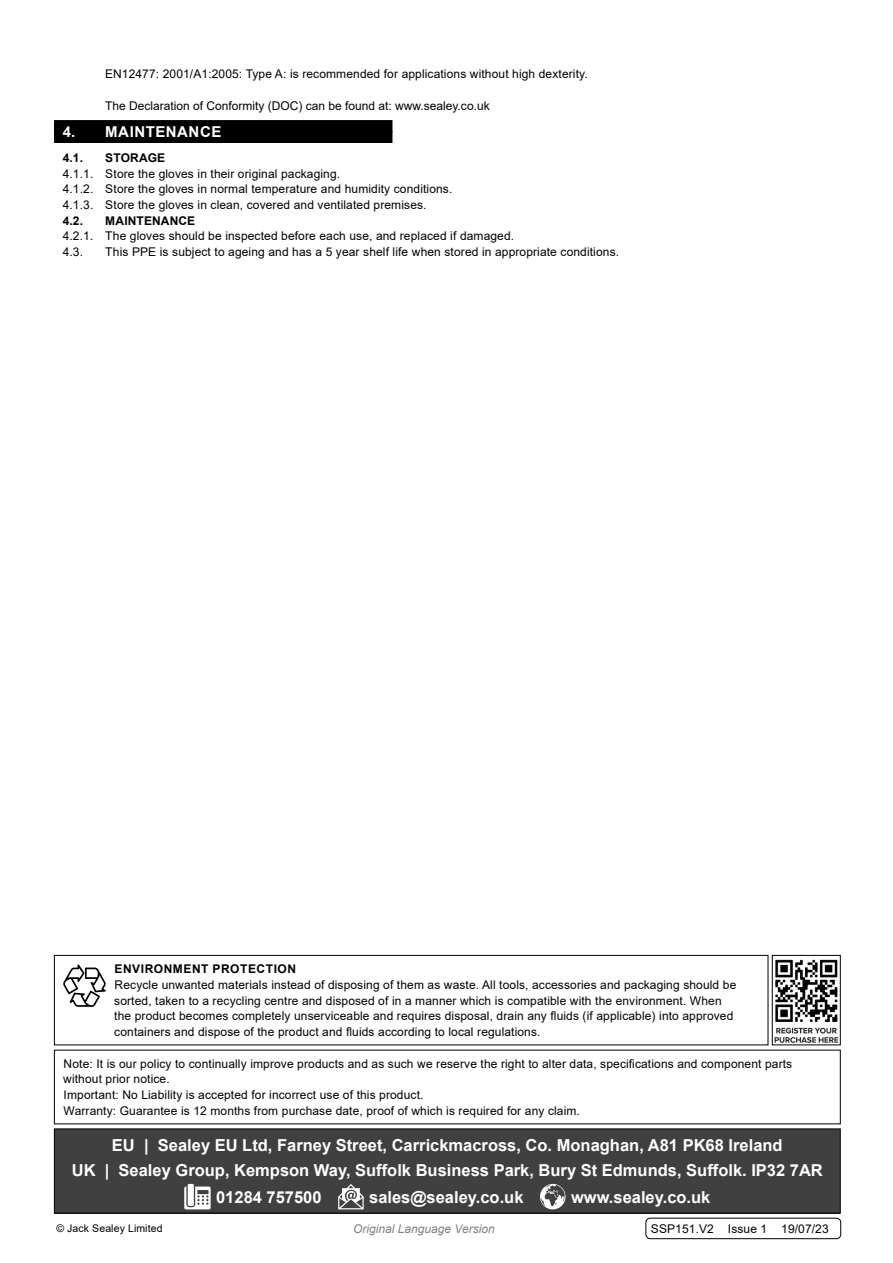
<style>
.page{position:relative;width:893px;height:1263px;background:#fff}
.page>*{position:absolute;margin:0;border:0;box-sizing:border-box;transform-origin:0 0}
.t1{font:700 16.5px/25.2px "Arial";color:#fff;text-align:center}
.t2{font:700 15px "Arial";letter-spacing:.035em;color:#fff}
.t3{font:12px/15.8px "Arial";letter-spacing:.01em;color:#000}
.t4{font:700 12px "Arial";letter-spacing:.045em;color:#000}
.t5{font:italic 12px "Arial";color:#818181}
.t6{font:700 12px "Arial";letter-spacing:.01em;color:#000}
.t7{font:10.5px "Arial";letter-spacing:.01em;color:#000}
</style>
<div class="page">
<div style="left:645px;top:1218px;width:196px;height:21px;border:1px solid #000;border-radius:4px"></div>
<div style="left:54px;top:1129px;width:786px;height:84px;background:#404040"></div>
<svg style="left:184px;top:1186px;width:27px;height:23px"></svg>
<div style="left:188px;top:1184px;width:6px;height:22px;background:#fff"></div>
<svg style="left:338px;top:1184px;width:26px;height:25px"></svg>
<svg style="left:540px;top:1184px;width:25px;height:25px"></svg>
<div style="left:54px;top:1128px;width:787px;height:85px;border:1px solid #000"></div>
<div style="left:54px;top:955px;width:714px;height:90px;border:1px solid #000"></div>
<svg style="left:63px;top:964px;width:43px;height:43px"></svg>
<div style="left:54px;top:131px;width:338px;height:12px;background:#000"></div>
<div style="left:54px;top:120px;width:338px;height:12px;background:#000"></div>
<img style="left:774px;top:959px;width:65px;height:84px">
<div style="left:772px;top:955px;width:69px;height:90px;border:1px solid #000"></div>
<p class="t3" style="left:105px;top:66px;width:484px">EN12477: 2001/A1:2005: Type A: is recommended for applications without high dexterity.</p>
<p class="t3" style="left:105px;top:98px;width:386px">The Declaration of Conformity (DOC) can be found at: www.sealey.co.uk</p>
<p class="t2" style="left:63px;top:121px;width:160px">4. MAINTENANCE</p>
<p class="t4" style="left:63px;top:149px;width:22px">4.1.</p>
<p class="t6" style="left:105px;top:149px;width:62px">STORAGE</p>
<p class="t3" style="left:63px;top:165px;width:391px">4.1.1. Store the gloves in their original packaging.<br>4.1.2. Store the gloves in normal temperature and humidity conditions.<br>4.1.3. Store the gloves in clean, covered and ventilated premises.</p>
<p class="t4" style="left:63px;top:212px;width:22px">4.2.</p>
<p class="t6" style="left:105px;top:212px;width:92px">MAINTENANCE</p>
<p class="t3" style="left:63px;top:228px;width:453px">4.2.1. The gloves should be inspected before each use, and replaced if damaged.<br>4.3.</p>
<p class="t3" style="left:105px;top:244px;width:515px">This PPE is subject to ageing and has a 5 year shelf life when stored in appropriate conditions.</p>
<p class="t4" style="left:114px;top:960px;width:183px">ENVIRONMENT PROTECTION</p>
<p class="t3" style="left:114px;top:976px;width:624px">Recycle unwanted materials instead of disposing of them as waste. All tools, accessories and packaging should be sorted, taken to a recycling centre and disposed of in a manner which is compatible with the environment. When the product becomes completely unserviceable and requires disposal, drain any fluids (if applicable) into approved containers and dispose of the product and fluids according to local regulations.</p>
<p class="t3" style="left:63px;top:1055px;width:730px">Note: It is our policy to continually improve products and as such we reserve the right to alter data, specifications and component parts without prior notice.<br>Important: No Liability is accepted for incorrect use of this product.<br>Warranty: Guarantee is 12 months from purchase date, proof of which is required for any claim.</p>
<h1 class="t1" style="left:72px;top:1133px;width:752px">EU | Sealey EU Ltd, Farney Street, Carrickmacross, Co. Monaghan, A81 PK68 Ireland<br>UK | Sealey Group, Kempson Way, Suffolk Business Park, Bury St Edmunds, Suffolk. IP32 7AR</h1>
<h1 class="t1" style="left:216px;top:1185px;width:107px">01284 757500</h1>
<h1 class="t1" style="left:369px;top:1185px;width:156px">sales@sealey.co.uk</h1>
<h1 class="t1" style="left:571px;top:1185px;width:141px">www.sealey.co.uk</h1>
<p class="t7" style="left:56px;top:1221px;width:108px">© Jack Sealey Limited</p>
<p class="t5" style="left:353px;top:1221px;width:143px">Original Language Version</p>
<p class="t3" style="left:651px;top:1221px;width:180px">SSP151.V2 Issue 1 19/07/23</p>
</div>
